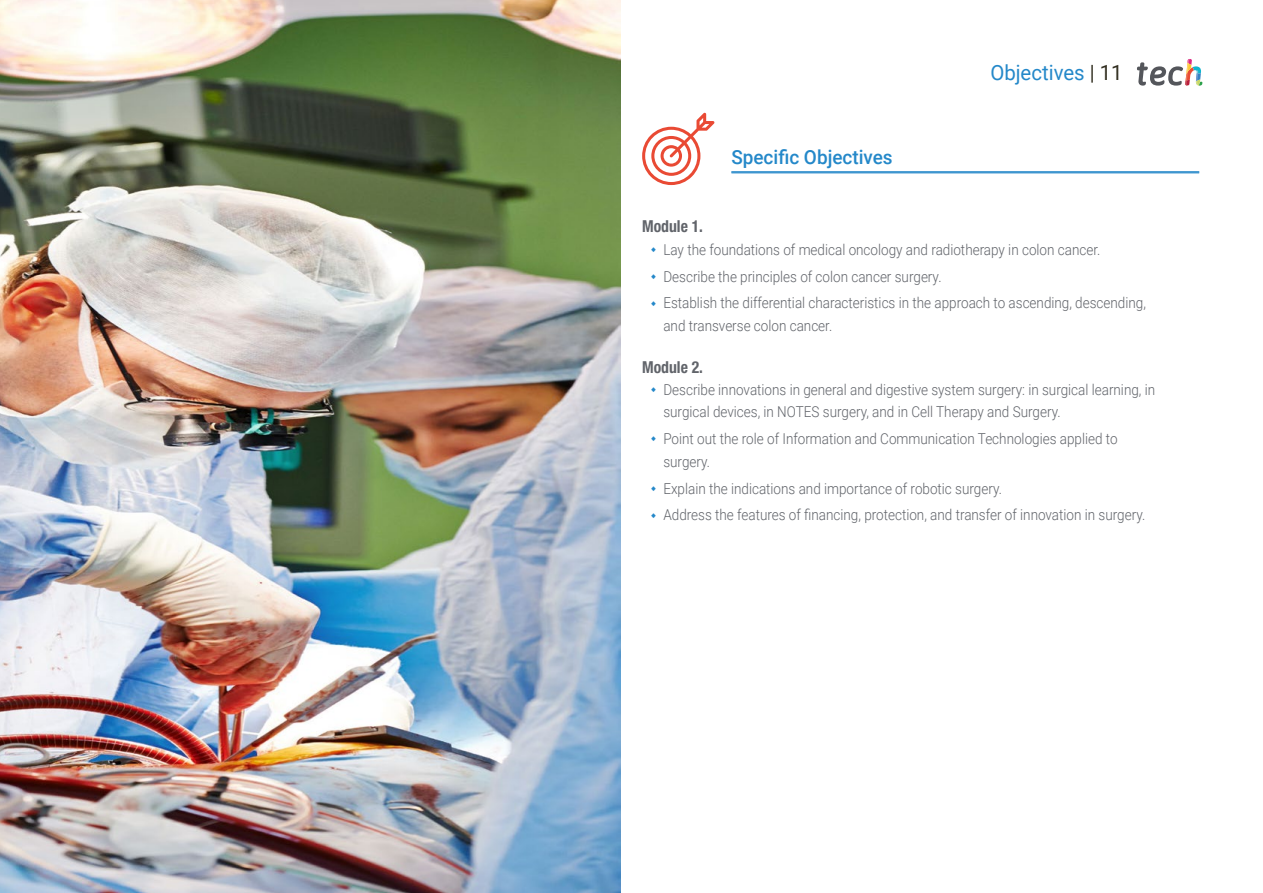
<style>
.page{position:relative;width:1263px;height:893px;background:#fff}
.page>*{position:absolute;margin:0;border:0;box-sizing:border-box;transform-origin:0 0}
.t1{font:21px "Roboto";color:#2488c9}
.t2{font:500 19.5px "Roboto";color:#2488c9}
.t3{font:700 condensed 16.5px "Helvetica Neue LT Std";color:#61646a;scale:.95 1}
.t4{font:300 15px/26.7px "Roboto";color:#61646a;scale:.9 1}
.s1{color:#312e20}
</style>
<div class="page">
<img style="left:0;top:0;width:621px;height:893px">
<svg style="left:1137px;top:59px;width:65px;height:27px"></svg>
<svg style="left:642px;top:113px;width:72px;height:72px"></svg>
<hr style="left:731px;top:172px;width:468px;height:1px;background:#2488c9">
<hr style="left:731px;top:173px;width:468px;height:1px;background:#2488c9">
<h2 class="t2" style="left:731px;top:143px;width:163px">Specific Objectives</h2>
<h1 class="t1" style="left:990px;top:57px;width:134px">Objectives <span class="s1">| 11</span></h1>
<p class="t3" style="left:642px;top:217px;width:66px">Module 1.</p>
<p class="t4" style="left:663px;top:236px;width:538px">Lay the foundations of medical oncology and radiotherapy in colon cancer.<br>Describe the principles of colon cancer surgery.<br>Establish the differential characteristics in the approach to ascending, descending,</p>
<p class="t4" style="left:663px;top:312px;width:189px">and transverse colon cancer.</p>
<p class="t3" style="left:642px;top:357px;width:66px">Module 2.</p>
<p class="t4" style="left:663px;top:378px;width:548px;line-height:22.5px">Describe innovations in general and digestive system surgery: in surgical learning, in surgical devices, in NOTES surgery, and in Cell Therapy and Surgery.</p>
<p class="t4" style="left:663px;top:427px;width:506px;line-height:22.5px">Point out the role of Information and Communication Technologies applied to surgery.</p>
<p class="t4" style="left:663px;top:474px;width:537px">Explain the indications and importance of robotic surgery.<br>Address the features of financing, protection, and transfer of innovation in surgery.</p>
</div>
